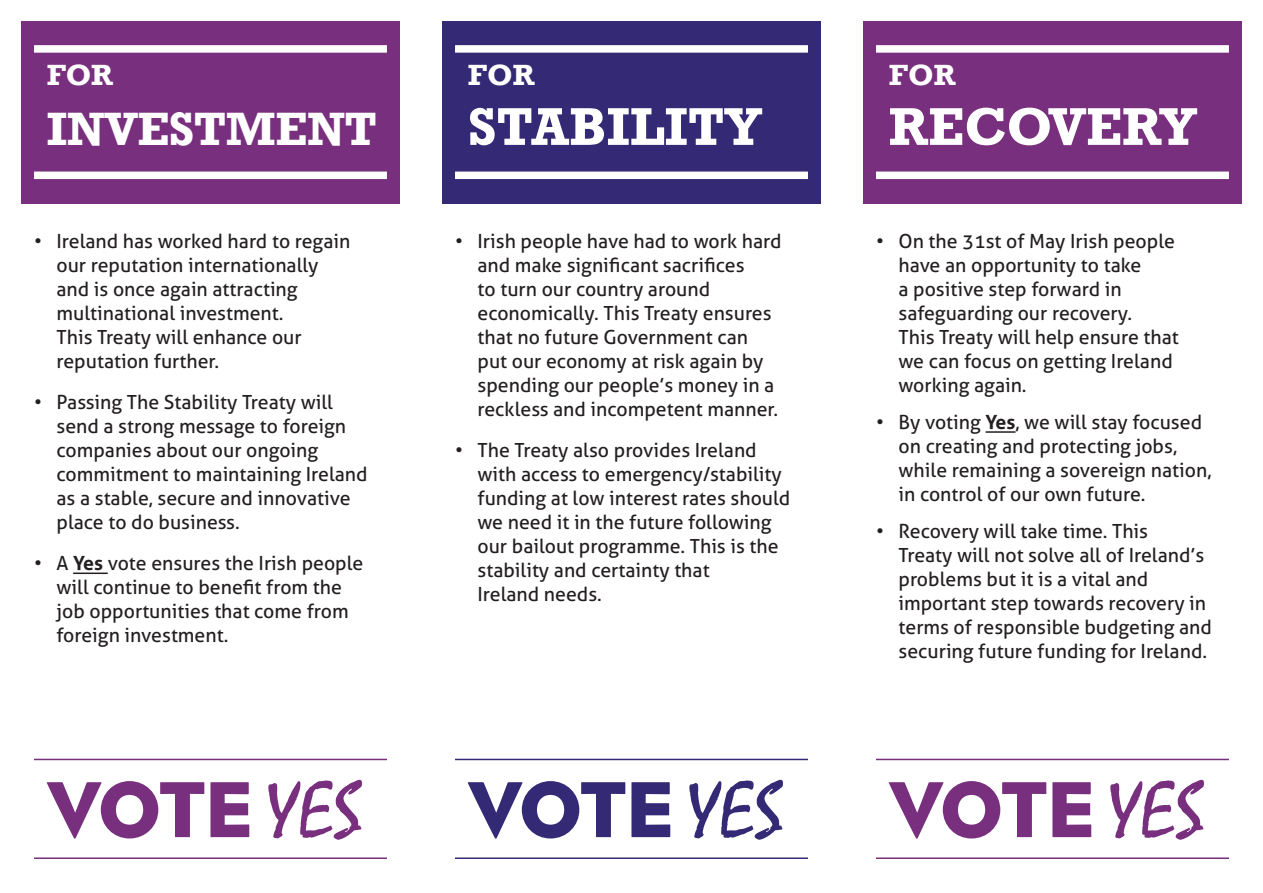
<style>
.page{position:relative;width:1263px;height:893px;background:#fff}
.page>*{position:absolute;margin:0;border:0;box-sizing:border-box;transform-origin:0 0}
.t1{font:81px "Eagle";letter-spacing:-.03em;color:#782f7e}
.t2{font:81px "Eagle";color:#342974}
.t3{font:700 54px "Rockwell";color:#fff}
.t4{font:700 48px "Rockwell";letter-spacing:-.01em;color:#fff}
.t5{font:700 30px "Rockwell";color:#fff}
.t6{font:19.5px/24px "Aller";color:#231f20}
.s1{font-weight:700}
.s2{font-family:"Mistral"}
</style>
<div class="page">
<div style="left:863px;top:21px;width:379px;height:183px;background:#782f7e"></div>
<div style="left:442px;top:21px;width:379px;height:183px;background:#342974"></div>
<div style="left:21px;top:21px;width:379px;height:183px;background:#782f7e"></div>
<hr style="left:455px;top:759px;width:353px;height:1px;background:#342974">
<hr style="left:455px;top:857px;width:353px;height:2px;background:#342974">
<hr style="left:34px;top:759px;width:353px;height:1px;background:#782f7e">
<hr style="left:34px;top:857px;width:353px;height:2px;background:#782f7e">
<hr style="left:985px;top:431px;width:30px;height:2px;background:#231f20">
<div style="left:876px;top:45px;width:353px;height:8px;background:#fff"></div>
<div style="left:876px;top:172px;width:353px;height:7px;background:#fff"></div>
<hr style="left:876px;top:759px;width:353px;height:1px;background:#782f7e">
<hr style="left:876px;top:857px;width:353px;height:2px;background:#782f7e">
<hr style="left:73px;top:572px;width:35px;height:2px;background:#231f20">
<div style="left:34px;top:45px;width:353px;height:8px;background:#fff"></div>
<div style="left:34px;top:172px;width:353px;height:7px;background:#fff"></div>
<div style="left:455px;top:45px;width:353px;height:8px;background:#fff"></div>
<div style="left:455px;top:172px;width:353px;height:7px;background:#fff"></div>
<h3 class="t5" style="left:47px;top:57px;width:68px">FOR</h3>
<h3 class="t4" style="left:47px;top:100px;width:332px">INVESTMENT</h3>
<p class="t6" style="left:57px;top:229px;width:295px;text-indent:-23px">• Ireland has worked hard to regain our reputation internationally and is once again attracting multinational investment.<br>This Treaty will enhance our reputation further.</p>
<p class="t6" style="left:57px;top:390px;width:313px;text-indent:-23px">• Passing The Stability Treaty will send a strong message to foreign companies about our ongoing commitment to maintaining Ireland as a stable, secure and innovative place to do business.</p>
<p class="t6" style="left:57px;top:551px;width:308px;text-indent:-23px">• A <span class="s1">Yes</span> vote ensures the Irish people will continue to benefit from the job opportunities that come from foreign investment.</p>
<h3 class="t5" style="left:468px;top:57px;width:68px">FOR</h3>
<h2 class="t3" style="left:468px;top:94px;width:296px">STABILITY</h2>
<p class="t6" style="left:477px;top:229px;width:305px;text-indent:-23px">• Irish people have had to work hard and make significant sacrifices<br>to turn our country around economically. This Treaty ensures that no future Government can put our economy at risk again by spending our people’s money in a reckless and incompetent manner.</p>
<p class="t6" style="left:477px;top:438px;width:314px;text-indent:-23px">• The Treaty also provides Ireland with access to emergency/stability funding at low interest rates should we need it in the future following our bailout programme. This is the stability and certainty that<br>Ireland needs.</p>
<h1 class="t1" style="left:47px;top:763px;width:316px">VOTE <span class="s2">YES</span></h1>
<h1 class="t2" style="left:468px;top:763px;width:316px">VOTE <span class="s2">YES</span></h1>
<h3 class="t5" style="left:889px;top:57px;width:68px">FOR</h3>
<h2 class="t3" style="left:889px;top:94px;width:310px">RECOVERY</h2>
<p class="t6" style="left:898px;top:229px;width:282px;text-indent:-23px">• On the 31st of May Irish people have an opportunity to take<br>a positive step forward in safeguarding our recovery.<br>This Treaty will help ensure that we can focus on getting Ireland working again.</p>
<p class="t6" style="left:898px;top:410px;width:314px;text-indent:-23px">• By voting <span class="s1">Yes</span>, we will stay focused on creating and protecting jobs, while remaining a sovereign nation, in control of our own future.</p>
<p class="t6" style="left:898px;top:519px;width:315px;text-indent:-23px">• Recovery will take time. This<br>Treaty will not solve all of Ireland’s problems but it is a vital and important step towards recovery in terms of responsible budgeting and securing future funding for Ireland.</p>
<h1 class="t1" style="left:889px;top:763px;width:316px">VOTE <span class="s2">YES</span></h1>
</div>
